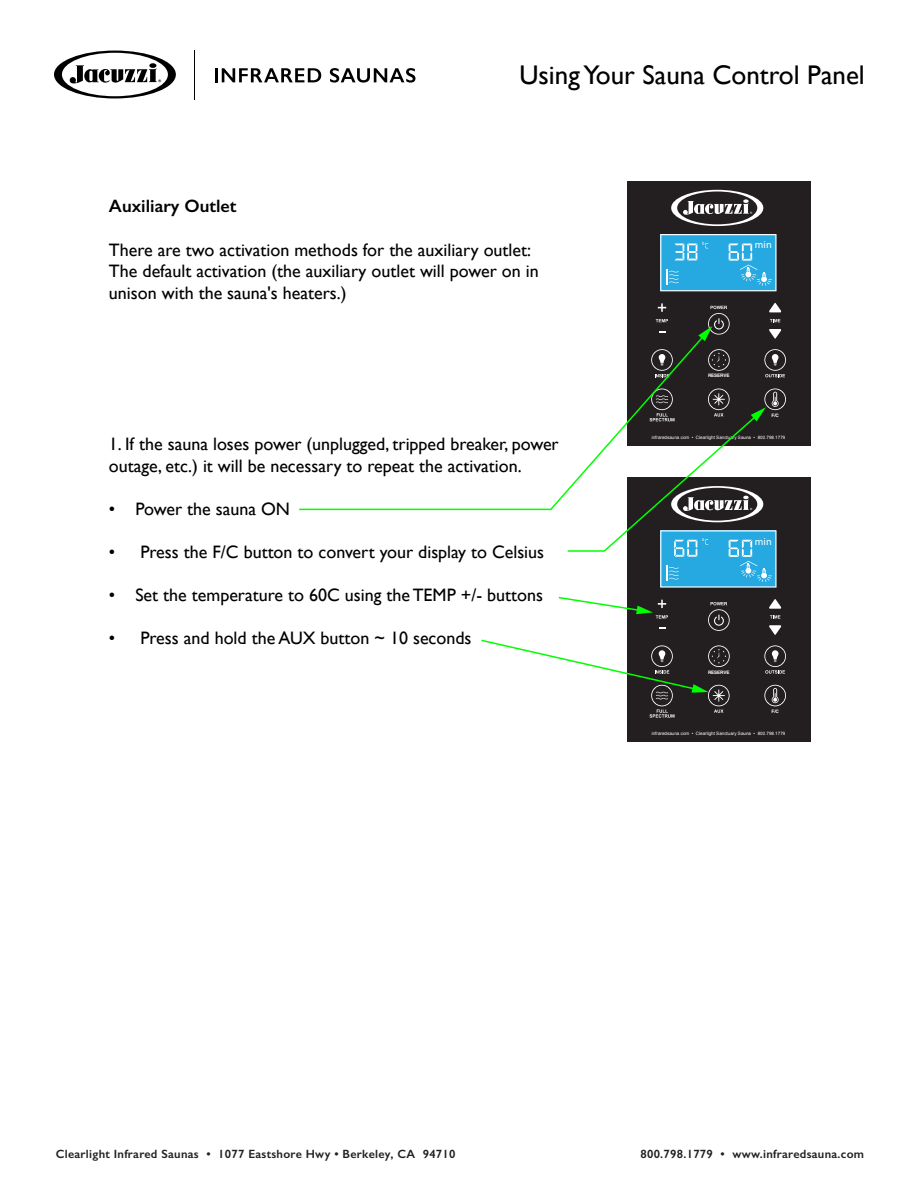
<style>
.page{position:relative;width:918px;height:1188px;background:#fff}
.page>*{position:absolute;margin:0;border:0;box-sizing:border-box;transform-origin:0 0}
.t1{font:27px "Gill Sans";color:#000}
.t2{font:18px/21.6px "Gill Sans";color:#000}
.t3{font:600 18px "Gill Sans";color:#000}
.t4{font:600 12px "Gill Sans";letter-spacing:.025em;color:#231f20}
.t5{font:10.35px "Myriad Pro";color:#fff}
.t6{font:700 4.65px "Helvetica";letter-spacing:-.025em;color:#fff}
.t7{font:4.5px "Arial";color:#fff}
</style>
<div class="page">
<svg style="left:54px;top:51px;width:122px;height:47px"></svg>
<hr style="left:215px;top:68px;width:3px;height:14px;background:#000">
<svg style="left:222px;top:68px;width:99px;height:14px"></svg>
<svg style="left:330px;top:68px;width:85px;height:15px"></svg>
<hr style="left:194px;top:51px;width:1px;height:49px;background:#000">
<div style="left:627px;top:182px;width:183px;height:264px;background:#231f20"></div>
<svg style="left:764px;top:349px;width:22px;height:28px"></svg>
<svg style="left:708px;top:349px;width:22px;height:22px"></svg>
<svg style="left:769px;top:329px;width:12px;height:10px"></svg>
<svg style="left:769px;top:303px;width:12px;height:9px"></svg>
<svg style="left:770px;top:319px;width:10px;height:3px"></svg>
<svg style="left:656px;top:319px;width:12px;height:3px"></svg>
<svg style="left:658px;top:303px;width:8px;height:9px"></svg>
<svg style="left:659px;top:331px;width:6px;height:2px"></svg>
<svg style="left:671px;top:190px;width:92px;height:36px"></svg>
<svg style="left:660px;top:234px;width:117px;height:57px;background:#40b3e3"></svg>
<div style="left:627px;top:478px;width:183px;height:264px;background:#231f20"></div>
<svg style="left:764px;top:685px;width:22px;height:21px"></svg>
<svg style="left:764px;top:645px;width:22px;height:29px"></svg>
<svg style="left:769px;top:625px;width:12px;height:10px"></svg>
<svg style="left:769px;top:599px;width:12px;height:10px"></svg>
<svg style="left:770px;top:615px;width:10px;height:4px"></svg>
<svg style="left:708px;top:602px;width:22px;height:29px"></svg>
<svg style="left:659px;top:627px;width:6px;height:2px"></svg>
<svg style="left:299px;top:341px;width:401px;height:170px"></svg>
<svg style="left:698px;top:306px;width:32px;height:35px"></svg>
<svg style="left:566px;top:389px;width:220px;height:199px"></svg>
<svg style="left:558px;top:596px;width:110px;height:23px"></svg>
<svg style="left:481px;top:639px;width:249px;height:79px"></svg>
<h1 class="t1" style="left:519px;top:59px;width:347px">Using Your Sauna Control Panel</h1>
<p class="t3" style="left:109px;top:195px;width:129px">Auxiliary Outlet</p>
<p class="t2" style="left:109px;top:239px;width:431px">There are two activation methods for the auxiliary outlet:<br>The default activation (the auxiliary outlet will power on in unison with the sauna's heaters.)</p>
<p class="t2" style="left:109px;top:433px;width:451px">1. If the sauna loses power (unplugged, tripped breaker, power outage, etc.) it will be necessary to repeat the activation.</p>
<p class="t2" style="left:109px;top:498px;width:182px">• Power the sauna ON</p>
<p class="t2" style="left:109px;top:541px;width:8px">•</p>
<p class="t2" style="left:140px;top:541px;width:405px">Press the F/C button to convert your display to Celsius</p>
<p class="t2" style="left:109px;top:584px;width:436px">• Set the temperature to 60C using the TEMP +/- buttons</p>
<p class="t2" style="left:109px;top:627px;width:8px">•</p>
<p class="t2" style="left:140px;top:627px;width:333px">Press and hold the AUX button ~ 10 seconds</p>
<p class="t5" style="left:755px;top:239px;width:18px">min</p>
<p class="t6" style="left:708px;top:372px;width:23px">RESERVE</p>
<p class="t6" style="left:772px;top:411px;width:9px">F/C</p>
<p class="t7" style="left:652px;top:434px;width:135px">infraredsauna.com • Clearlight Sanctuary Sauna • 800.798.1779</p>
<p class="t5" style="left:755px;top:535px;width:18px">min</p>
<p class="t6" style="left:708px;top:668px;width:23px">RESERVE</p>
<p class="t6" style="left:772px;top:707px;width:9px">F/C</p>
<p class="t7" style="left:652px;top:730px;width:135px">infraredsauna.com • Clearlight Sanctuary Sauna • 800.798.1779</p>
<p class="t4" style="left:56px;top:1147px;width:401px">Clearlight Infrared Saunas • 1077 Eastshore Hwy • Berkeley, CA 94710</p>
<p class="t4" style="left:640px;top:1147px;width:225px">800.798.1779 • www.infraredsauna.com</p>
</div>
